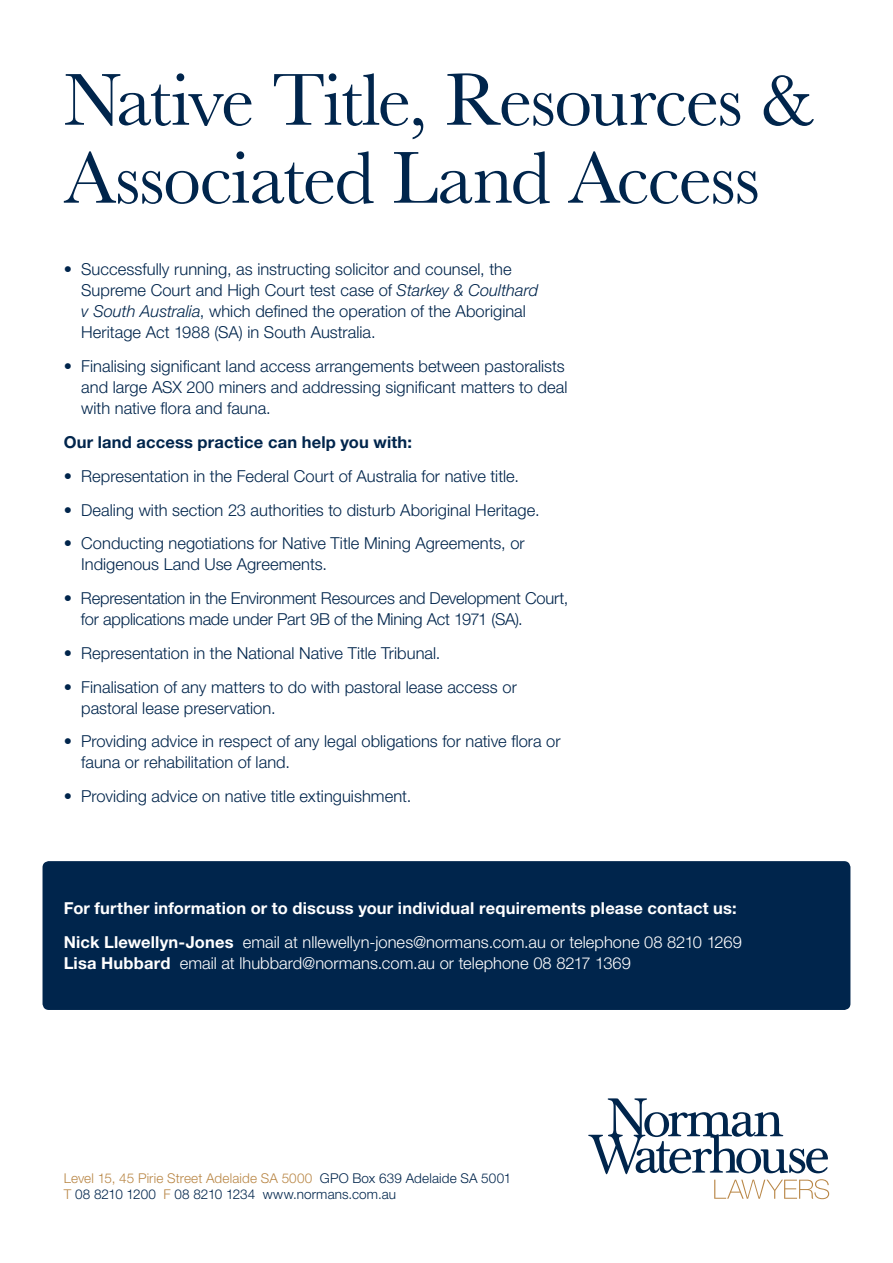
<style>
.page{position:relative;width:893px;height:1263px;background:#fff}
.page>*{position:absolute;margin:0;border:0;box-sizing:border-box;transform-origin:0 0}
.t1{font:76.5px/78px "Baskerville";letter-spacing:-.025em;color:#00254c}
.t2{font:300 16.5px/21px "Helvetica Neue LT Std";color:#00254c}
.t3{font:700 16.5px/33.8px "Helvetica Neue LT Std";letter-spacing:.01em;color:#fff}
.t4{font:300 16.5px "Helvetica Neue LT Std";color:#fff}
.t5{font:700 16.5px "Helvetica Neue LT Std";letter-spacing:.01em;color:#00254c}
.t6{font:300 13.5px/16.5px "Helvetica Neue LT Std";letter-spacing:.01em;color:#00254c}
.s1{font-style:italic}
.s2{font-weight:300}
.s3{font-weight:700}
.s4{color:#b98747}
</style>
<div class="page">
<svg style="left:588px;top:1098px;width:241px;height:101px"></svg>
<div style="left:43px;top:861px;width:807px;height:149px;background:#00254c;border-radius:6px"></div>
<h1 class="t1" style="left:64px;top:60px;width:751px">Native Title, Resources &amp;<br>Associated Land Access</h1>
<p class="t2" style="left:81px;top:259px;width:459px;text-indent:-17px">• Successfully running, as instructing solicitor and counsel, the Supreme Court and High Court test case of <span class="s1">Starkey &amp; Coulthard v South Australia</span>, which defined the operation of the Aboriginal Heritage Act 1988 (SA) in South Australia.</p>
<p class="t2" style="left:81px;top:355px;width:488px;text-indent:-17px">• Finalising significant land access arrangements between pastoralists and large ASX 200 miners and addressing significant matters to deal with native flora and fauna.</p>
<p class="t5" style="left:64px;top:432px;width:350px">Our land access practice can help you with:</p>
<p class="t2" style="left:64px;top:465px;width:457px">• Representation in the Federal Court of Australia for native title.</p>
<p class="t2" style="left:64px;top:499px;width:477px">• Dealing with section 23 authorities to disturb Aboriginal Heritage.</p>
<p class="t2" style="left:81px;top:533px;width:445px;text-indent:-17px">• Conducting negotiations for Native Title Mining Agreements, or<br>Indigenous Land Use Agreements.</p>
<p class="t2" style="left:81px;top:587px;width:489px;text-indent:-17px">• Representation in the Environment Resources and Development Court, for applications made under Part 9B of the Mining Act 1971 (SA).</p>
<p class="t2" style="left:64px;top:642px;width:378px">• Representation in the National Native Title Tribunal.</p>
<p class="t2" style="left:81px;top:676px;width:437px;text-indent:-17px">• Finalisation of any matters to do with pastoral lease access or pastoral lease preservation.</p>
<p class="t2" style="left:81px;top:731px;width:481px;text-indent:-17px">• Providing advice in respect of any legal obligations for native flora or fauna or rehabilitation of land.</p>
<p class="t2" style="left:64px;top:785px;width:349px">• Providing advice on native title extinguishment.</p>
<p class="t3" style="left:64px;top:891px;width:680px">For further information or to discuss your individual requirements please contact us:<br>Nick Llewellyn-Jones <span class="s2">email at nllewellyn-jones@normans.com.au or telephone 08 8210 1269</span></p>
<p class="t4" style="left:64px;top:953px;width:569px"><span class="s3">Lisa Hubbard</span> email at lhubbard@normans.com.au or telephone 08 8217 1369</p>
<p class="t6" style="left:64px;top:1169px;width:449px"><span class="s4">Level 15, 45 Pirie Street Adelaide SA 5000</span> GPO Box 639 Adelaide SA 5001<br><span class="s4">T</span> 08 8210 1200 <span class="s4">F</span> 08 8210 1234 www.normans.com.au</p>
</div>
